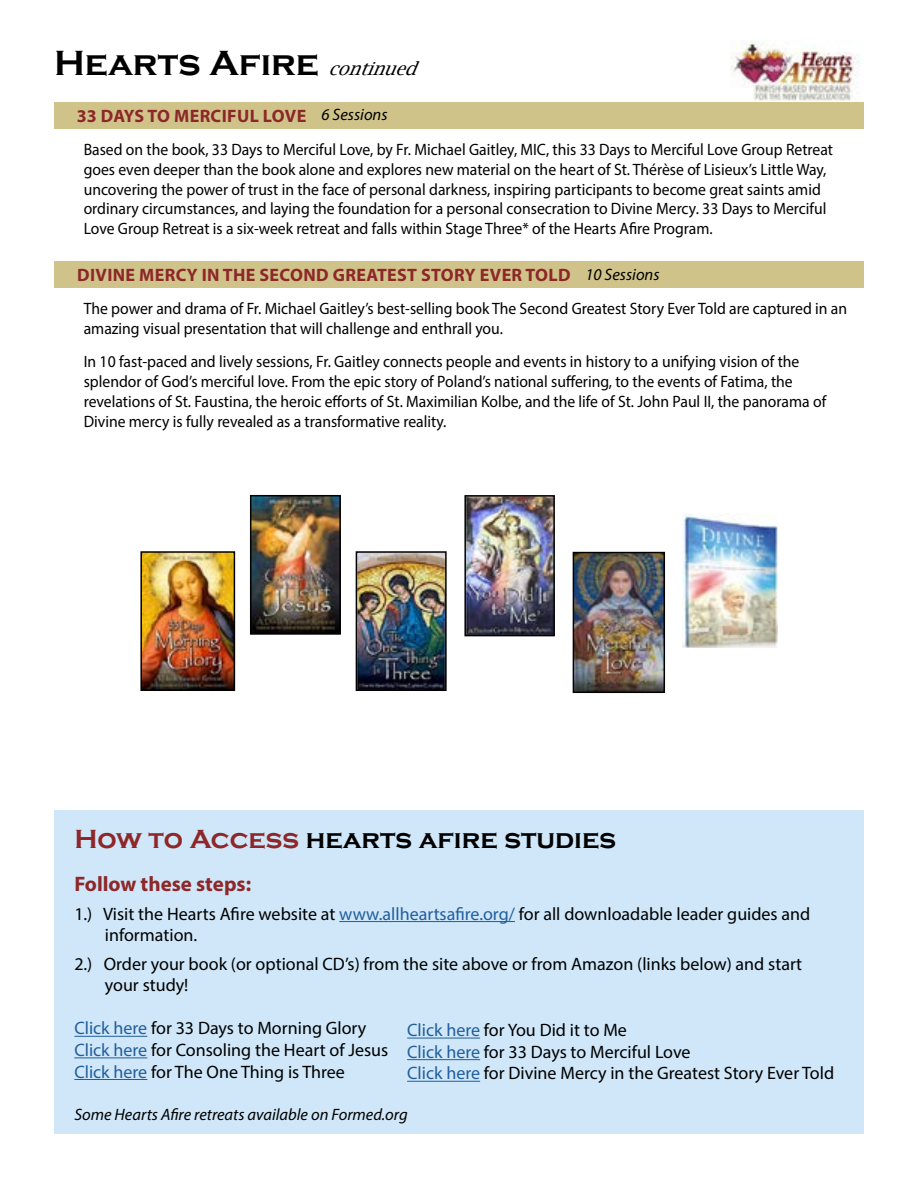
<style>
.page{position:relative;width:918px;height:1188px;background:#fff}
.page>*{position:absolute;margin:0;border:0;box-sizing:border-box;transform-origin:0 0}
.t1{font:700 36px "Copperplate Gothic";color:#000}
.t2{font:700 27px "Copperplate Gothic";color:#000}
.t3{font:700 21px "Myriad Pro";color:#8d2729}
.t4{font:18px/21.6px "Myriad Pro";color:#000}
.t5{font:700 18px "Myriad Pro";letter-spacing:.02em;color:#8d2729}
.t6{font:16.5px/19.8px "Myriad Pro";color:#000;scale:.95 1}
.t7{font:italic 16.5px "Myriad Pro";color:#000}
.s1{font-family:"Lucida Bright";font-weight:400;font-style:italic;font-size:18px}
.s2{color:#8d2729}
.s3{color:#215e9e}
</style>
<div class="page">
<div style="left:55px;top:810px;width:809px;height:324px;background:#cfe7f8"></div>
<hr style="left:339px;top:921px;width:176px;height:1px;background:#215e9e">
<hr style="left:74px;top:1036px;width:73px;height:1px;background:#215e9e">
<hr style="left:74px;top:1057px;width:73px;height:1px;background:#215e9e">
<hr style="left:74px;top:1079px;width:73px;height:1px;background:#215e9e">
<img style="left:143px;top:554px;width:89px;height:134px">
<div style="left:140px;top:551px;width:95px;height:140px;border:2px solid #000"></div>
<img style="left:253px;top:498px;width:85px;height:134px">
<div style="left:250px;top:495px;width:91px;height:140px;border:2px solid #000"></div>
<img style="left:359px;top:554px;width:85px;height:134px">
<div style="left:356px;top:551px;width:91px;height:140px;border:2px solid #000"></div>
<div style="left:54px;top:262px;width:809px;height:26px;background:#d0c38a"></div>
<div style="left:54px;top:103px;width:809px;height:26px;background:#d0c38a"></div>
<img style="left:731px;top:40px;width:129px;height:60px">
<img style="left:683px;top:514px;width:95px;height:133px">
<img style="left:576px;top:555px;width:86px;height:135px">
<div style="left:573px;top:552px;width:92px;height:141px;border:2px solid #000"></div>
<img style="left:467px;top:498px;width:85px;height:135px">
<div style="left:464px;top:495px;width:91px;height:141px;border:2px solid #000"></div>
<hr style="left:407px;top:1038px;width:73px;height:1px;background:#215e9e">
<hr style="left:407px;top:1059px;width:73px;height:1px;background:#215e9e">
<hr style="left:407px;top:1081px;width:73px;height:1px;background:#215e9e">
<h1 class="t1" style="left:54px;top:43px;width:372px">Hearts Afire <span class="s1">continued</span></h1>
<p class="t7" style="left:322px;top:105px;width:68px">6 Sessions</p>
<p class="t5" style="left:77px;top:104px;width:231px">33 DAYS TO MERCIFUL LOVE</p>
<p class="t6" style="left:84px;top:139px;width:790px">Based on the book, 33 Days to Merciful Love, by Fr. Michael Gaitley, MIC, this 33 Days to Merciful Love Group Retreat goes even deeper than the book alone and explores new material on the heart of St. Thérèse of Lisieux’s Little Way, uncovering the power of trust in the face of personal darkness, inspiring participants to become great saints amid ordinary circumstances, and laying the foundation for a personal consecration to Divine Mercy. 33 Days to Merciful Love Group Retreat is a six-week retreat and falls within Stage Three* of the Hearts Afire Program.</p>
<p class="t7" style="left:585px;top:264px;width:76px">10 Sessions</p>
<p class="t5" style="left:77px;top:263px;width:495px">DIVINE MERCY IN THE SECOND GREATEST STORY EVER TOLD</p>
<p class="t6" style="left:84px;top:298px;width:805px">The power and drama of Fr. Michael Gaitley’s best-selling book The Second Greatest Story Ever Told are captured in an amazing visual presentation that will challenge and enthrall you.</p>
<p class="t6" style="left:84px;top:352px;width:783px">In 10 fast-paced and lively sessions, Fr. Gaitley connects people and events in history to a unifying vision of the splendor of God’s merciful love. From the epic story of Poland’s national suffering, to the events of Fatima, the revelations of St. Faustina, the heroic efforts of St. Maximilian Kolbe, and the life of St. John Paul II, the panorama of Divine mercy is fully revealed as a transformative reality.</p>
<h2 class="t2" style="left:74px;top:824px;width:543px"><span class="s2">How to Access</span> hearts afire studies</h2>
<p class="t3" style="left:74px;top:871px;width:178px">Follow these steps:</p>
<p class="t4" style="left:105px;top:903px;width:707px;text-indent:-31px">1.) Visit the Hearts Afire website at <span class="s3">www.allheartsafire.org/</span> for all downloadable leader guides and information.</p>
<p class="t4" style="left:105px;top:953px;width:699px;text-indent:-31px">2.) Order your book (or optional CD’s) from the site above or from Amazon (links below) and start your study!</p>
<p class="t4" style="left:74px;top:1017px;width:315px"><span class="s3">Click here</span> for 33 Days to Morning Glory<br><span class="s3">Click here</span> for Consoling the Heart of Jesus<br><span class="s3">Click here</span> for The One Thing is Three</p>
<p class="t4" style="left:407px;top:1019px;width:429px"><span class="s3">Click here</span> for You Did it to Me<br><span class="s3">Click here</span> for 33 Days to Merciful Love<br><span class="s3">Click here</span> for Divine Mercy in the Greatest Story Ever Told</p>
<p class="t7" style="left:74px;top:1105px;width:335px">Some Hearts Afire retreats available on Formed.org</p>
</div>
